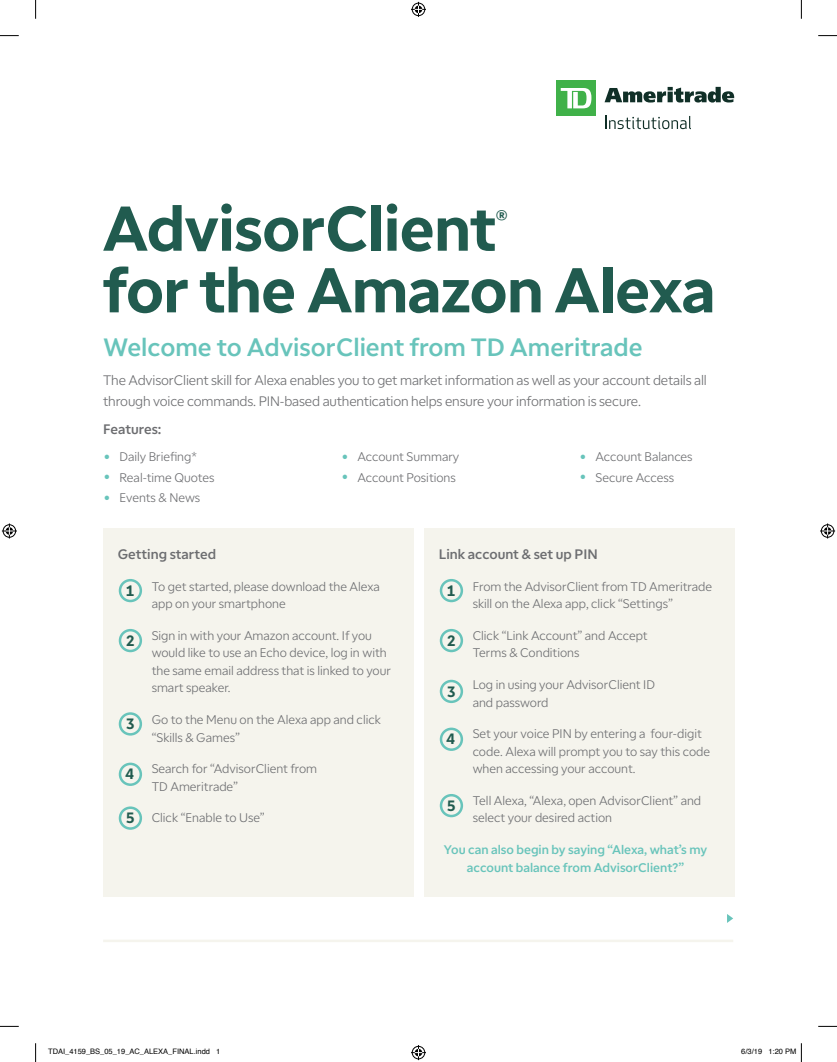
<style>
.page{position:relative;width:837px;height:1062px;background:#fff}
.page>*{position:absolute;margin:0;border:0;box-sizing:border-box;transform-origin:0 0}
.t1{font:700 62.5px "TD Ameritrade";letter-spacing:-.015em;color:#215b4f}
.t2{font:25px "TD Ameritrade Med";color:#68c4bb}
.t3{font:700 21.88px "TD Ameritrade";color:#215b4f}
.t4{font:700 15px "TD Ameritrade";color:#215b4f}
.t5{font:13.75px/21.2px "TD Ameritrade Lt";letter-spacing:-.01em;color:#6c6d70}
.t6{font:13.75px "TD Ameritrade Med";color:#6c6d70}
.t7{font:12.5px/17.5px "TD Ameritrade Lt";color:#6c6d70}
.t8{font:12.5px/17.5px "TD Ameritrade Med";color:#68c4bb;text-align:center}
.t9{font:7.5px "Helvetica";color:#000}
.s1{font-size:22.5px;color:#68c4bb}
</style>
<div class="page">
<div style="left:103px;top:528px;width:310px;height:369px;background:#f5f4ed"></div>
<div style="left:424px;top:528px;width:310px;height:369px;background:#f5f4ed"></div>
<hr style="left:103px;top:939px;width:630px;height:2px;background:#f5f4ed">
<svg style="left:727px;top:914px;width:6px;height:8px"></svg>
<div style="left:119px;top:578px;width:23px;height:24px;border:2px solid #68c4bb;border-radius:50%"></div>
<div style="left:439px;top:578px;width:24px;height:24px;border:2px solid #68c4bb;border-radius:50%"></div>
<div style="left:119px;top:628px;width:23px;height:24px;border:2px solid #68c4bb;border-radius:50%"></div>
<div style="left:439px;top:628px;width:24px;height:24px;border:2px solid #68c4bb;border-radius:50%"></div>
<div style="left:119px;top:712px;width:23px;height:23px;border:2px solid #68c4bb;border-radius:50%"></div>
<div style="left:439px;top:679px;width:24px;height:24px;border:2px solid #68c4bb;border-radius:50%"></div>
<div style="left:119px;top:762px;width:23px;height:23px;border:2px solid #68c4bb;border-radius:50%"></div>
<div style="left:439px;top:727px;width:24px;height:23px;border:2px solid #68c4bb;border-radius:50%"></div>
<div style="left:119px;top:806px;width:23px;height:23px;border:2px solid #68c4bb;border-radius:50%"></div>
<div style="left:439px;top:793px;width:24px;height:24px;border:2px solid #68c4bb;border-radius:50%"></div>
<div style="left:556px;top:81px;width:39px;height:35px;background:#40b149"></div>
<svg style="left:560px;top:88px;width:31px;height:20px"></svg>
<svg style="left:605px;top:116px;width:85px;height:13px"></svg>
<svg style="left:604px;top:87px;width:129px;height:15px"></svg>
<svg style="left:0;top:35px;width:19px;height:1px"></svg>
<svg style="left:818px;top:35px;width:18px;height:1px"></svg>
<svg style="left:0;top:1025px;width:19px;height:1px"></svg>
<svg style="left:818px;top:1025px;width:18px;height:1px"></svg>
<svg style="left:35px;top:0;width:1px;height:19px"></svg>
<svg style="left:35px;top:1043px;width:1px;height:18px"></svg>
<svg style="left:800px;top:0;width:1px;height:19px"></svg>
<svg style="left:411px;top:2px;width:15px;height:15px"></svg>
<svg style="left:411px;top:1045px;width:15px;height:14px"></svg>
<svg style="left:2px;top:523px;width:15px;height:15px"></svg>
<svg style="left:820px;top:523px;width:14px;height:15px"></svg>
<svg style="left:800px;top:1043px;width:1px;height:18px"></svg>
<h1 class="t1" style="left:102px;top:184px;width:395px">AdvisorClient</h1>
<h3 class="t3" style="left:495px;top:202px;width:14px">®</h3>
<h1 class="t1" style="left:102px;top:245px;width:614px">for the Amazon Alexa</h1>
<h2 class="t2" style="left:103px;top:329px;width:540px">Welcome to AdvisorClient from TD Ameritrade</h2>
<p class="t5" style="left:103px;top:368px;width:605px">The AdvisorClient skill for Alexa enables you to get market information as well as your account details all through voice commands. PIN-based authentication helps ensure your information is secure.</p>
<p class="t6" style="left:103px;top:419px;width:60px">Features:</p>
<p class="t7" style="left:103px;top:447px;width:95px"><span class="s1">•</span> Daily Briefing*</p>
<p class="t7" style="left:103px;top:468px;width:113px"><span class="s1">•</span> Real-time Quotes</p>
<p class="t7" style="left:103px;top:488px;width:98px"><span class="s1">•</span> Events &amp; News</p>
<p class="t7" style="left:341px;top:447px;width:120px"><span class="s1">•</span> Account Summary</p>
<p class="t7" style="left:341px;top:468px;width:116px"><span class="s1">•</span> Account Positions</p>
<p class="t7" style="left:579px;top:447px;width:115px"><span class="s1">•</span> Account Balances</p>
<p class="t7" style="left:579px;top:468px;width:96px"><span class="s1">•</span> Secure Access</p>
<p class="t6" style="left:118px;top:544px;width:100px">Getting started</p>
<p class="t7" style="left:152px;top:577px;width:230px">To get started, please download the Alexa app on your smartphone</p>
<p class="t7" style="left:152px;top:626px;width:241px">Sign in with your Amazon account. If you would like to use an Echo device, log in with the same email address that is linked to your smart speaker.</p>
<p class="t7" style="left:152px;top:710px;width:231px">Go to the Menu on the Alexa app and click “Skills &amp; Games”</p>
<p class="t7" style="left:152px;top:759px;width:167px">Search for “AdvisorClient from<br>TD Ameritrade”</p>
<p class="t7" style="left:152px;top:808px;width:114px">Click “Enable to Use”</p>
<p class="t6" style="left:438px;top:544px;width:160px">Link account &amp; set up PIN</p>
<p class="t7" style="left:472px;top:577px;width:241px">From the AdvisorClient from TD Ameritrade skill on the Alexa app, click “Settings”</p>
<p class="t7" style="left:472px;top:626px;width:176px">Click “Link Account” and Accept<br>Terms &amp; Conditions</p>
<p class="t7" style="left:472px;top:675px;width:184px">Log in using your AdvisorClient ID and password</p>
<p class="t7" style="left:472px;top:724px;width:239px">Set your voice PIN by entering a four-digit code. Alexa will prompt you to say this code when accessing your account.</p>
<p class="t7" style="left:472px;top:791px;width:230px">Tell Alexa, “Alexa, open AdvisorClient” and select your desired action</p>
<p class="t8" style="left:443px;top:840px;width:265px">You can also begin by saying “Alexa, what’s my account balance from AdvisorClient?”</p>
<p class="t4" style="left:126px;top:579px;width:10px">1</p>
<p class="t4" style="left:447px;top:579px;width:10px">1</p>
<p class="t4" style="left:126px;top:629px;width:10px">2</p>
<p class="t4" style="left:447px;top:629px;width:10px">2</p>
<p class="t4" style="left:447px;top:680px;width:10px">3</p>
<p class="t4" style="left:126px;top:712px;width:10px">3</p>
<p class="t4" style="left:446px;top:728px;width:10px">4</p>
<p class="t4" style="left:125px;top:763px;width:10px">4</p>
<p class="t4" style="left:447px;top:794px;width:10px">5</p>
<p class="t4" style="left:126px;top:807px;width:10px">5</p>
<p class="t9" style="left:48px;top:1045px;width:174px">TDAI_4159_BS_05_19_AC_ALEXA_FINAL.indd 1</p>
<p class="t9" style="left:741px;top:1045px;width:57px">6/3/19 1:20 PM</p>
</div>
